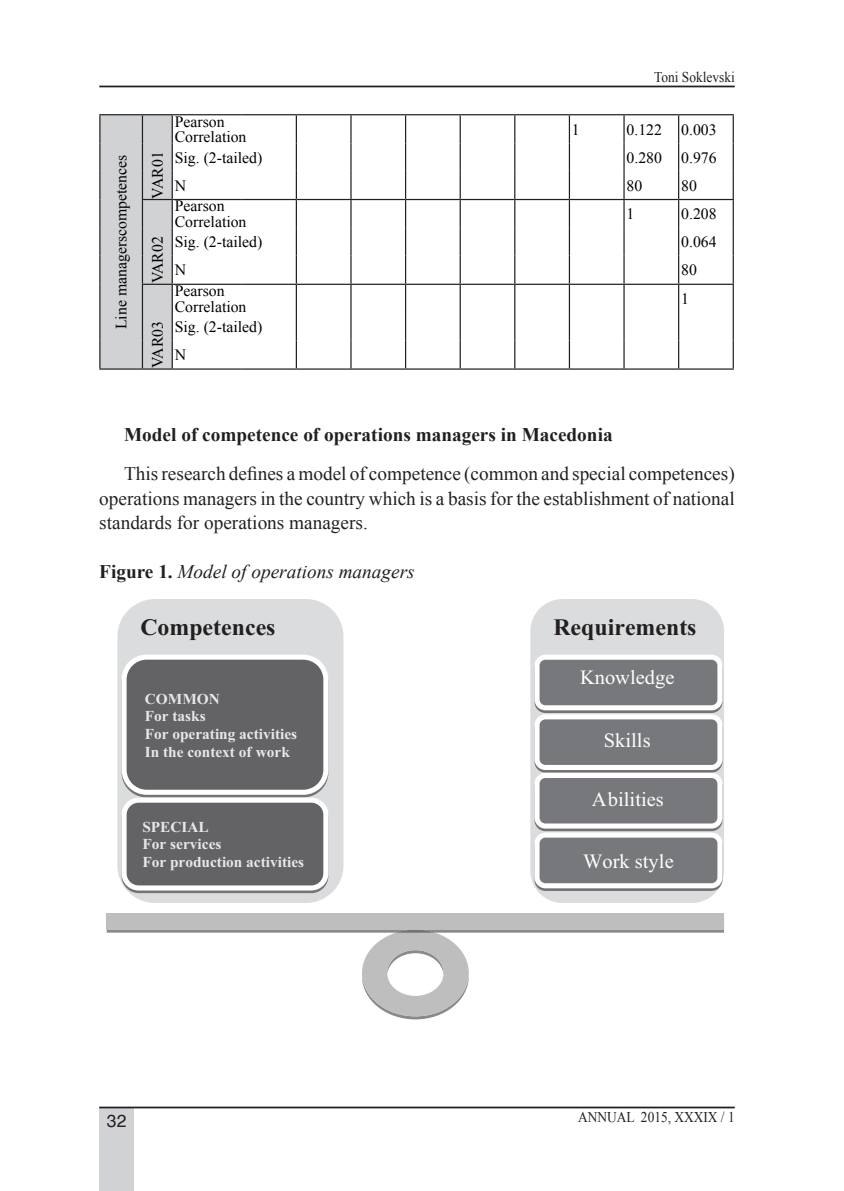
<style>
.page{position:relative;width:844px;height:1191px;background:#fff}
.page>*{position:absolute;margin:0;border:0;box-sizing:border-box;transform-origin:0 0}
.t1{font:700 23.62px "Times New Roman";color:#231f20}
.t2{font:20.3px "Times New Roman";color:#fff}
.t3{font:19.25px/24.5px "Times New Roman";color:#231f20;text-align:justify}
.t4{font:700 19.25px "Times New Roman";color:#231f20}
.t5{font:italic 19.25px "Times New Roman";color:#231f20}
.t6{font:17.5px "Pulshelvetika 7";color:#231f20}
.t7{font:15.75px/15.8px "Times New Roman";color:#000}
.t8{font:700 15.22px/17.7px "Times New Roman";color:#e6e7e9}
.t9{font:14.88px "Times New Roman";color:#231f20;scale:.9 1}
.s1{font-weight:700;font-style:normal}
</style>
<div class="page">
<hr style="left:99px;top:86px;width:635px;height:1px;background:#231f20">
<div style="left:99px;top:1107px;width:35px;height:84px;background:#d1d2d4"></div>
<hr style="left:99px;top:1106px;width:635px;height:2px;background:#231f20">
<hr style="left:99px;top:114px;width:43px;height:1px;background:#231f20">
<hr style="left:142px;top:114px;width:30px;height:1px;background:#231f20">
<hr style="left:172px;top:114px;width:70px;height:1px;background:#231f20">
<hr style="left:242px;top:114px;width:54px;height:1px;background:#231f20">
<hr style="left:296px;top:114px;width:55px;height:1px;background:#231f20">
<hr style="left:351px;top:114px;width:54px;height:1px;background:#231f20">
<hr style="left:405px;top:114px;width:55px;height:1px;background:#231f20">
<hr style="left:460px;top:114px;width:54px;height:1px;background:#231f20">
<hr style="left:514px;top:114px;width:55px;height:1px;background:#231f20">
<hr style="left:569px;top:114px;width:55px;height:1px;background:#231f20">
<hr style="left:568px;top:115px;width:2px;height:28px;background:#231f20">
<hr style="left:624px;top:114px;width:54px;height:1px;background:#231f20">
<hr style="left:678px;top:114px;width:55px;height:1px;background:#231f20">
<hr style="left:677px;top:115px;width:2px;height:28px;background:#231f20">
<hr style="left:568px;top:143px;width:2px;height:28px;background:#231f20">
<hr style="left:677px;top:143px;width:2px;height:28px;background:#231f20">
<hr style="left:568px;top:171px;width:2px;height:28px;background:#231f20">
<hr style="left:677px;top:171px;width:2px;height:28px;background:#231f20">
<hr style="left:172px;top:199px;width:70px;height:1px;background:#231f20">
<hr style="left:242px;top:199px;width:54px;height:1px;background:#231f20">
<hr style="left:296px;top:199px;width:55px;height:1px;background:#231f20">
<hr style="left:351px;top:199px;width:54px;height:1px;background:#231f20">
<hr style="left:405px;top:199px;width:55px;height:1px;background:#231f20">
<hr style="left:460px;top:199px;width:54px;height:1px;background:#231f20">
<hr style="left:514px;top:199px;width:55px;height:1px;background:#231f20">
<hr style="left:569px;top:199px;width:55px;height:1px;background:#231f20">
<hr style="left:568px;top:200px;width:2px;height:28px;background:#231f20">
<hr style="left:624px;top:199px;width:54px;height:1px;background:#231f20">
<hr style="left:678px;top:199px;width:55px;height:1px;background:#231f20">
<hr style="left:677px;top:200px;width:2px;height:28px;background:#231f20">
<hr style="left:568px;top:228px;width:2px;height:27px;background:#231f20">
<hr style="left:677px;top:228px;width:2px;height:27px;background:#231f20">
<hr style="left:568px;top:255px;width:2px;height:29px;background:#231f20">
<hr style="left:677px;top:255px;width:2px;height:29px;background:#231f20">
<hr style="left:172px;top:284px;width:70px;height:1px;background:#231f20">
<hr style="left:242px;top:284px;width:54px;height:1px;background:#231f20">
<hr style="left:296px;top:284px;width:55px;height:1px;background:#231f20">
<hr style="left:351px;top:284px;width:54px;height:1px;background:#231f20">
<hr style="left:405px;top:284px;width:55px;height:1px;background:#231f20">
<hr style="left:460px;top:284px;width:54px;height:1px;background:#231f20">
<hr style="left:514px;top:284px;width:55px;height:1px;background:#231f20">
<hr style="left:569px;top:284px;width:55px;height:1px;background:#231f20">
<hr style="left:568px;top:285px;width:2px;height:28px;background:#231f20">
<hr style="left:624px;top:284px;width:54px;height:1px;background:#231f20">
<hr style="left:678px;top:284px;width:55px;height:1px;background:#231f20">
<hr style="left:677px;top:285px;width:2px;height:28px;background:#231f20">
<hr style="left:568px;top:313px;width:2px;height:27px;background:#231f20">
<hr style="left:677px;top:313px;width:2px;height:27px;background:#231f20">
<svg style="left:99px;top:115px;width:74px;height:253px"></svg>
<svg style="left:296px;top:115px;width:1px;height:253px"></svg>
<svg style="left:350px;top:115px;width:1px;height:253px"></svg>
<svg style="left:405px;top:115px;width:1px;height:253px"></svg>
<svg style="left:459px;top:115px;width:1px;height:253px"></svg>
<svg style="left:514px;top:115px;width:1px;height:253px"></svg>
<hr style="left:568px;top:340px;width:2px;height:28px;background:#231f20">
<svg style="left:623px;top:115px;width:1px;height:253px"></svg>
<hr style="left:677px;top:340px;width:2px;height:28px;background:#231f20">
<svg style="left:732px;top:115px;width:1px;height:253px"></svg>
<hr style="left:99px;top:368px;width:43px;height:2px;background:#231f20">
<hr style="left:142px;top:368px;width:30px;height:2px;background:#231f20">
<hr style="left:172px;top:368px;width:70px;height:2px;background:#231f20">
<hr style="left:242px;top:368px;width:54px;height:2px;background:#231f20">
<hr style="left:296px;top:368px;width:55px;height:2px;background:#231f20">
<hr style="left:351px;top:368px;width:54px;height:2px;background:#231f20">
<hr style="left:405px;top:368px;width:55px;height:2px;background:#231f20">
<hr style="left:460px;top:368px;width:54px;height:2px;background:#231f20">
<hr style="left:514px;top:368px;width:55px;height:2px;background:#231f20">
<hr style="left:569px;top:368px;width:55px;height:2px;background:#231f20">
<hr style="left:624px;top:368px;width:54px;height:2px;background:#231f20">
<hr style="left:678px;top:368px;width:55px;height:2px;background:#231f20">
<svg style="left:107px;top:929px;width:616px;height:90px"></svg>
<div style="left:107px;top:912px;width:616px;height:17px;background:#bfbebe"></div>
<svg style="left:117px;top:599px;width:226px;height:304px;fill:#dbdcde"></svg>
<svg style="left:121px;top:654px;width:207px;height:239px"></svg>
<svg style="left:530px;top:599px;width:193px;height:304px;fill:#dbdcde"></svg>
<svg style="left:534px;top:654px;width:188px;height:237px"></svg>
<p class="t9" style="left:654px;top:67px;width:91px">Toni Soklevski</p>
<p class="t7" style="left:113px;top:329px;width:176px;rotate:-90deg">Line managerscompetences</p>
<p class="t7" style="left:149px;top:198px;width:48px;rotate:-90deg">VAR01</p>
<p class="t7" style="left:149px;top:283px;width:48px;rotate:-90deg">VAR02</p>
<p class="t7" style="left:149px;top:368px;width:48px;rotate:-90deg">VAR03</p>
<p class="t7" style="left:175px;top:113px;width:73px">Pearson<br>Correlation</p>
<p class="t7" style="left:571px;top:121px;width:9px">1</p>
<p class="t7" style="left:626px;top:121px;width:92px">0.122 0.003</p>
<p class="t7" style="left:175px;top:149px;width:89px">Sig. (2-tailed)</p>
<p class="t7" style="left:626px;top:149px;width:92px">0.280 0.976</p>
<p class="t7" style="left:175px;top:177px;width:13px">N</p>
<p class="t7" style="left:626px;top:177px;width:17px">80</p>
<p class="t7" style="left:681px;top:177px;width:17px">80</p>
<p class="t7" style="left:175px;top:198px;width:73px">Pearson<br>Correlation</p>
<p class="t7" style="left:626px;top:206px;width:9px">1</p>
<p class="t7" style="left:681px;top:206px;width:37px">0.208</p>
<p class="t7" style="left:175px;top:234px;width:89px">Sig. (2-tailed)</p>
<p class="t7" style="left:681px;top:234px;width:37px">0.064</p>
<p class="t7" style="left:175px;top:262px;width:13px">N</p>
<p class="t7" style="left:681px;top:262px;width:17px">80</p>
<p class="t7" style="left:175px;top:283px;width:73px">Pearson<br>Correlation</p>
<p class="t7" style="left:681px;top:291px;width:9px">1</p>
<p class="t7" style="left:175px;top:312px;width:89px;line-height:28px">Sig. (2-tailed)<br>N</p>
<p class="t4" style="left:124px;top:421px;width:490px">Model of competence of operations managers in Macedonia</p>
<p class="t3" style="left:99px;top:461px;width:636px;text-indent:25px">This research defines a model of competence (common and special competences) operations managers in the country which is a basis for the establishment of national standards for operations managers.</p>
<p class="t5" style="left:99px;top:558px;width:317px"><span class="s1">Figure 1.</span> Model of operations managers</p>
<h1 class="t1" style="left:140px;top:613px;width:137px">Competences</h1>
<p class="t8" style="left:145px;top:689px;width:154px">COMMON<br>For tasks<br>For operating activities<br>In the context of work</p>
<p class="t8" style="left:142px;top:818px;width:163px">SPECIAL<br>For services<br>For production activities</p>
<h1 class="t1" style="left:553px;top:613px;width:145px">Requirements</h1>
<p class="t2" style="left:580px;top:666px;width:96px">Knowledge</p>
<p class="t2" style="left:603px;top:729px;width:48px">Skills</p>
<p class="t2" style="left:591px;top:787px;width:73px">Abilities</p>
<p class="t2" style="left:583px;top:849px;width:92px">Work style</p>
<p class="t6" style="left:107px;top:1111px;width:21px">32</p>
<p class="t9" style="left:578px;top:1107px;width:175px">ANNUAL 2015, XXXIX / 1</p>
</div>
